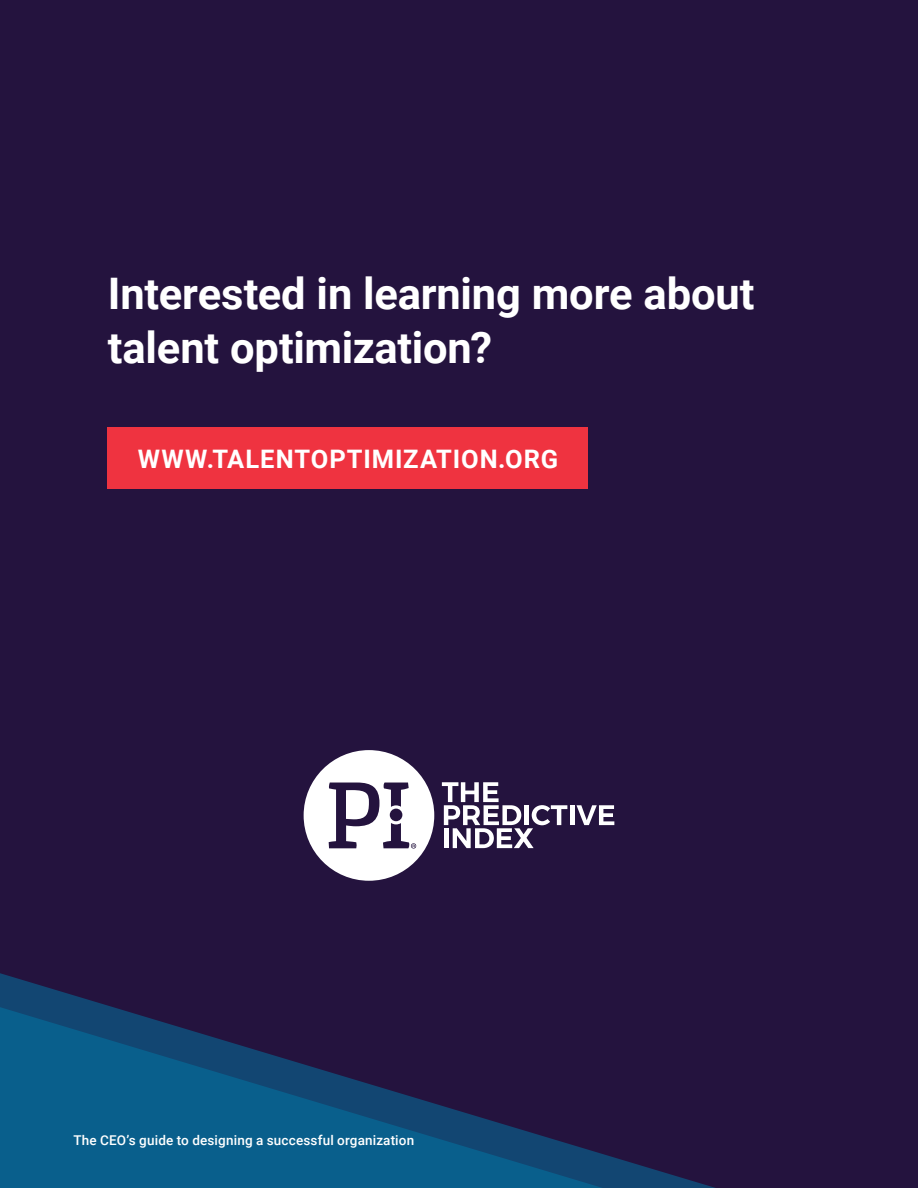
<style>
.page{position:relative;width:918px;height:1188px;background:#24133e}
.page>*{position:absolute;margin:0;border:0;box-sizing:border-box;transform-origin:0 0}
.Header_1{font:700 43.5px/54px "Roboto";letter-spacing:-.005em;color:#fff}
.Body{font:700 25.5px "Roboto";letter-spacing:.035em;color:#fff}
.t1{font:500 13.5px "Roboto";letter-spacing:.01em;color:#fff}
</style>
<div class="page">
<svg style="left:0;top:973px;width:715px;height:215px"></svg>
<hr style="left:570px;top:805px;width:4px;height:20px;background:#fff">
<svg style="left:576px;top:805px;width:38px;height:20px"></svg>
<svg style="left:442px;top:782px;width:125px;height:66px"></svg>
<svg style="left:304px;top:750px;width:130px;height:131px"></svg>
<div style="left:108px;top:428px;width:480px;height:61px;background:#ef3340"></div>
<p class="Header_1" style="left:108px;top:265px;width:648px">Interested in learning more about talent optimization?</p>
<p class="Body" style="left:138px;top:441px;width:422px">WWW.TALENTOPTIMIZATION.ORG</p>
<p class="t1" style="left:74px;top:1131px;width:342px">The CEO’s guide to designing a successful organization</p>
</div>
